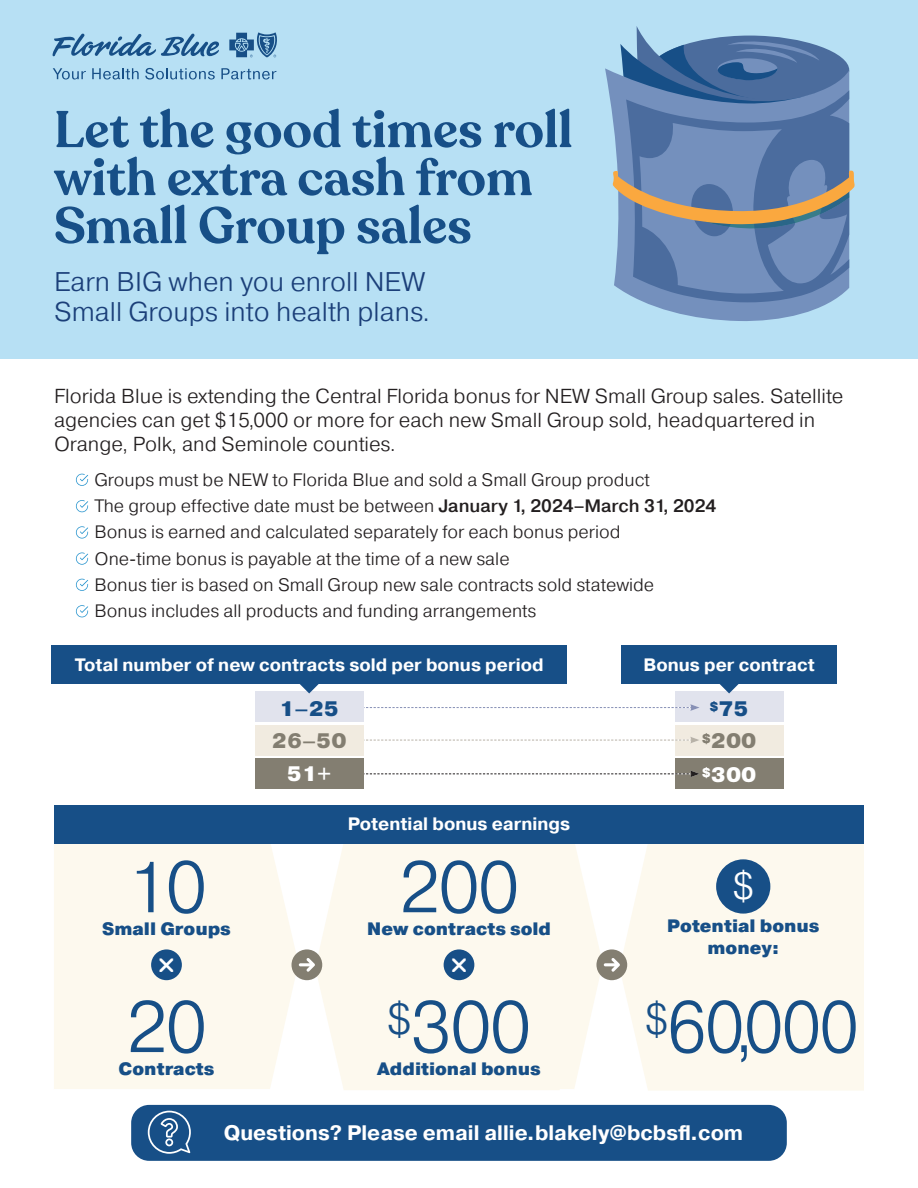
<style>
.page{position:relative;width:918px;height:1188px;background:#fff}
.page>*{position:absolute;margin:0;border:0;box-sizing:border-box;transform-origin:0 0}
.t1{font:300 72px "Pragmatica";letter-spacing:-.025em;color:#174f87}
.t2{font:300 72px "Pragmatica";letter-spacing:-.025em;color:#174f87;scale:.95 1}
.t3{font:600 51px/48px "Recoleta";color:#174f87}
.t4{font:300 37.65px "Pragmatica";color:#fff}
.t5{font:300 27px "Pragmatica";color:#1b3f79}
.t6{font:700 21px "Pragmatica";color:#fff}
.t7{font:900 21px/33px "Pragmatica";color:#837e71;text-align:center}
.t8{font:900 21px "Pragmatica";color:#174f87}
.t9{font:900 21px "Pragmatica";color:#fff}
.t10{font:300 20.25px/24px "Pragmatica";color:#231f20}
.t11{font:300 18px "Pragmatica";color:#231f20}
.t12{font:700 18px "Pragmatica";color:#fff}
.t13{font:900 18px/22.5px "Pragmatica";color:#174f87;text-align:center}
.s1{font-weight:500}
.s2{color:#174f87}
.s3{color:#fff}
</style>
<div class="page">
<svg style="left:560px;top:843px;width:43px;height:246px;fill:#fdf9ee"></svg>
<div style="left:315px;top:843px;width:245px;height:247px;background:#fdf9ee"></div>
<div style="left:620px;top:843px;width:244px;height:248px;background:#fdf9ee"></div>
<div style="left:596px;top:949px;width:31px;height:31px;background:#837e71;border-radius:50%"></div>
<svg style="left:604px;top:958px;width:16px;height:14px"></svg>
<div style="left:54px;top:843px;width:244px;height:246px;background:#fdf9ee"></div>
<div style="left:151px;top:949px;width:31px;height:31px;background:#174f87;border-radius:50%"></div>
<div style="left:292px;top:949px;width:30px;height:31px;background:#837e71;border-radius:50%"></div>
<svg style="left:299px;top:958px;width:16px;height:14px"></svg>
<div style="left:444px;top:949px;width:30px;height:31px;background:#174f87;border-radius:50%"></div>
<div style="left:716px;top:859px;width:54px;height:55px;background:#174f87;border-radius:50%"></div>
<div style="left:54px;top:805px;width:810px;height:38px;background:#174f87"></div>
<svg style="left:76px;top:474px;width:12px;height:12px"></svg>
<svg style="left:76px;top:500px;width:12px;height:12px"></svg>
<svg style="left:76px;top:526px;width:12px;height:13px"></svg>
<svg style="left:76px;top:553px;width:12px;height:12px"></svg>
<svg style="left:76px;top:579px;width:12px;height:12px"></svg>
<svg style="left:76px;top:605px;width:12px;height:12px"></svg>
<div style="left:675px;top:691px;width:108px;height:31px;background:#e1e3ed"></div>
<div style="left:675px;top:725px;width:108px;height:31px;background:#f1ebe0"></div>
<div style="left:675px;top:758px;width:108px;height:31px;background:#837e71"></div>
<svg style="left:720px;top:684px;width:19px;height:9px"></svg>
<div style="left:621px;top:646px;width:216px;height:38px;background:#174f87"></div>
<svg style="left:363px;top:770px;width:336px;height:7px"></svg>
<svg style="left:363px;top:737px;width:336px;height:7px"></svg>
<svg style="left:363px;top:704px;width:336px;height:7px"></svg>
<div style="left:255px;top:691px;width:108px;height:31px;background:#e1e3ed"></div>
<div style="left:255px;top:725px;width:108px;height:31px;background:#f1ebe0"></div>
<div style="left:255px;top:758px;width:108px;height:31px;background:#837e71"></div>
<svg style="left:300px;top:684px;width:19px;height:9px"></svg>
<div style="left:51px;top:646px;width:516px;height:38px;background:#174f87"></div>
<div style="left:131px;top:1105px;width:656px;height:56px;background:#174f87;border-radius:18px"></div>
<svg style="left:148px;top:1111px;width:43px;height:43px"></svg>
<div style="left:0;top:0;width:918px;height:359px;background:#b7e0f4"></div>
<svg style="left:53px;top:33px;width:166px;height:24px"></svg>
<svg style="left:229px;top:32px;width:48px;height:26px"></svg>
<svg style="left:53px;top:68px;width:33px;height:12px"></svg>
<svg style="left:92px;top:68px;width:47px;height:12px"></svg>
<svg style="left:145px;top:68px;width:70px;height:12px"></svg>
<svg style="left:221px;top:68px;width:55px;height:12px"></svg>
<svg style="left:620px;top:44px;width:219px;height:24px"></svg>
<svg style="left:605px;top:68px;width:244px;height:253px;fill:#7490bd"></svg>
<svg style="left:626px;top:90px;width:223px;height:212px;background:#6381b0"></svg>
<svg style="left:610px;top:170px;width:245px;height:72px;background:#828d9e"></svg>
<svg style="left:650px;top:36px;width:169px;height:73px;background:#5276a6"></svg>
<p class="t3" style="left:54px;top:107px;width:520px">Let the good times roll with extra cash from<br>Small Group sales</p>
<p class="t5" style="left:54px;top:264px;width:373px">Earn BIG when you enroll NEW</p>
<p class="t5" style="left:54px;top:294px;width:378px">Small Groups into health plans.</p>
<p class="t10" style="left:54px;top:384px;width:791px">Florida Blue is extending the Central Florida bonus for NEW Small Group sales. Satellite agencies can get $15,000 or more for each new Small Group sold, headquartered in<br>Orange, Polk, and Seminole counties.</p>
<p class="t11" style="left:94px;top:468px;width:557px">Groups must be NEW to Florida Blue and sold a Small Group product</p>
<p class="t11" style="left:94px;top:495px;width:623px">The group effective date must be between <span class="s1">January 1, 2024–March 31, 2024</span></p>
<p class="t11" style="left:94px;top:521px;width:527px">Bonus is earned and calculated separately for each bonus period</p>
<p class="t11" style="left:94px;top:547px;width:417px">One-time bonus is payable at the time of a new sale</p>
<p class="t11" style="left:94px;top:573px;width:561px">Bonus tier is based on Small Group new sale contracts sold statewide</p>
<p class="t11" style="left:94px;top:600px;width:443px">Bonus includes all products and funding arrangements</p>
<p class="t12" style="left:75px;top:653px;width:470px">Total number of new contracts sold per bonus period</p>
<p class="t8" style="left:279px;top:696px;width:61px">1–25</p>
<p class="t7" style="left:272px;top:725px;width:76px">26–50</p>
<p class="t9" style="left:287px;top:760px;width:46px">51+</p>
<h1 class="t1" style="left:126px;top:842px;width:83px">10</h1>
<p class="t13" style="left:102px;top:918px;width:130px">Small Groups</p>
<h1 class="t1" style="left:126px;top:981px;width:83px">20</h1>
<p class="t13" style="left:119px;top:1058px;width:97px">Contracts</p>
<p class="t12" style="left:348px;top:813px;width:224px">Potential bonus earnings</p>
<h1 class="t1" style="left:399px;top:842px;width:122px">200</h1>
<p class="t13" style="left:367px;top:918px;width:186px">New contracts sold</p>
<h1 class="t1" style="left:387px;top:981px;width:146px"><sup>$</sup>300</h1>
<p class="t13" style="left:377px;top:1058px;width:165px">Additional bonus</p>
<p class="t12" style="left:643px;top:653px;width:173px">Bonus per contract</p>
<p class="t7" style="left:702px;top:693px;width:56px"><sup>$</sup><span class="s2">75 </span><sup>$</sup>200 <sup>$</sup><span class="s3">300</span></p>
<h3 class="t4" style="left:732px;top:862px;width:23px">$</h3>
<p class="t13" style="left:667px;top:915px;width:154px">Potential bonus money:</p>
<h1 class="t2" style="left:645px;top:981px;width:227px"><sup>$</sup>60,000</h1>
<p class="t6" style="left:224px;top:1119px;width:521px">Questions? Please email allie.blakely@bcbsfl.com</p>
</div>
